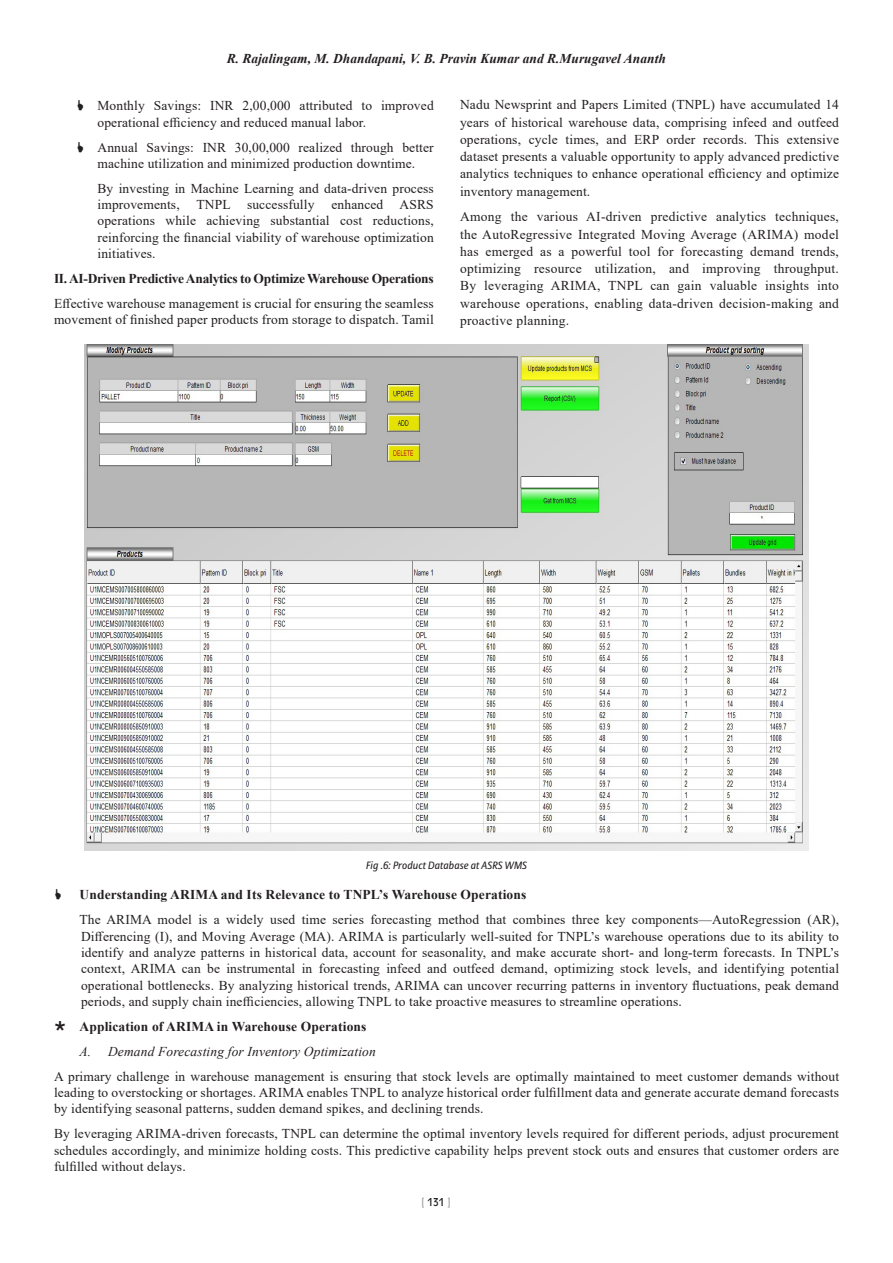
<style>
.page{position:relative;width:893px;height:1263px;background:#fff}
.page>*{position:absolute;margin:0;border:0;box-sizing:border-box;transform-origin:0 0}
.t1{font:13.5px/16.4px "Times New Roman";letter-spacing:.01em;color:#231f20;text-align:justify}
.t2{font:700 13.5px "Times New Roman";letter-spacing:.01em;color:#231f20}
.t3{font:italic 700 13.5px "Times New Roman";color:#231f20}
.t4{font:700 13.5px "Times New Roman";letter-spacing:-.02em;color:#231f20}
.t5{font:italic 13.5px "Times New Roman";letter-spacing:.01em;color:#231f20}
.t6{font:12px "Antique Olive Th";color:#231f20}
.t7{font:italic 10.5px "Allianz Sans";letter-spacing:.01em;color:#231f20}
.s1{color:#939598}
</style>
<div class="page">
<img style="left:84px;top:344px;width:725px;height:507px">
<p class="t3" style="left:227px;top:49px;width:441px">R. Rajalingam, M. Dhandapani, V. B. Pravin Kumar and R.Murugavel Ananth</p>
<p class="t1" style="left:97px;top:97px;width:338px">Monthly Savings: INR 2,00,000 attributed to improved operational efficiency and reduced manual labor.</p>
<p class="t1" style="left:97px;top:138px;width:338px">Annual Savings: INR 30,00,000 realized through better machine utilization and minimized production downtime.</p>
<p class="t1" style="left:98px;top:180px;width:338px">By investing in Machine Learning and data-driven process improvements, TNPL successfully</p>
<p class="t1" style="left:98px;top:196px;width:338px;text-indent:234px">enhanced ASRS operations while achieving substantial cost reductions, reinforcing the financial viability of warehouse optimization initiatives.</p>
<p class="t4" style="left:54px;top:269px;width:381px">II. AI-Driven Predictive Analytics to Optimize Warehouse Operations</p>
<p class="t1" style="left:54px;top:295px;width:381px">Effective warehouse management is crucial for ensuring the seamless movement of finished paper products from storage to dispatch. Tamil</p>
<p class="t1" style="left:460px;top:96px;width:380px;line-height:17.2px">Nadu Newsprint and Papers Limited (TNPL) have accumulated 14 years of historical warehouse data, comprising infeed and outfeed operations, cycle times, and ERP order records. This extensive dataset presents a valuable opportunity to apply advanced predictive analytics techniques to enhance operational efficiency and optimize inventory management.</p>
<p class="t1" style="left:460px;top:208px;width:380px;line-height:17.2px">Among the various AI-driven predictive analytics techniques, the AutoRegressive Integrated Moving Average (ARIMA) model has emerged as a powerful tool for forecasting demand trends, optimizing resource utilization, and improving throughput.<br>By leveraging ARIMA, TNPL can gain valuable insights into warehouse operations, enabling data-driven decision-making and proactive planning.</p>
<p class="t7" style="left:366px;top:859px;width:162px">Fig .6: Product Database at ASRS WMS</p>
<p class="t2" style="left:80px;top:885px;width:448px">Understanding ARIMA and Its Relevance to TNPL’s Warehouse Operations</p>
<p class="t1" style="left:80px;top:911px;width:761px">The ARIMA model is a widely used time series forecasting method that combines three key components—AutoRegression (AR), Differencing (I), and Moving Average (MA). ARIMA is particularly well-suited for TNPL’s warehouse operations due to its ability to identify and analyze patterns in historical data, account for seasonality, and make accurate short- and long-term forecasts. In TNPL’s context, ARIMA can be instrumental in forecasting infeed and outfeed demand, optimizing stock levels, and identifying potential operational bottlenecks. By analyzing historical trends, ARIMA can uncover recurring patterns in inventory fluctuations, peak demand periods, and supply chain inefficiencies, allowing TNPL to take proactive measures to streamline operations.</p>
<p class="t2" style="left:54px;top:1016px;width:314px">➢ Application of ARIMA in Warehouse Operations</p>
<p class="t5" style="left:80px;top:1042px;width:298px">A. Demand Forecasting for Inventory Optimization</p>
<p class="t1" style="left:54px;top:1067px;width:787px">A primary challenge in warehouse management is ensuring that stock levels are optimally maintained to meet customer demands without leading to overstocking or shortages. ARIMA enables TNPL to analyze historical order fulfillment data and generate accurate demand forecasts by identifying seasonal patterns, sudden demand spikes, and declining trends.</p>
<p class="t1" style="left:54px;top:1125px;width:787px">By leveraging ARIMA-driven forecasts, TNPL can determine the optimal inventory levels required for different periods, adjust procurement schedules accordingly, and minimize holding costs. This predictive capability helps prevent stock outs and ensures that customer orders are fulfilled without delays.</p>
<p class="t6" style="left:422px;top:1195px;width:30px"><span class="s1">[</span> 131 <span class="s1">]</span></p>
</div>
